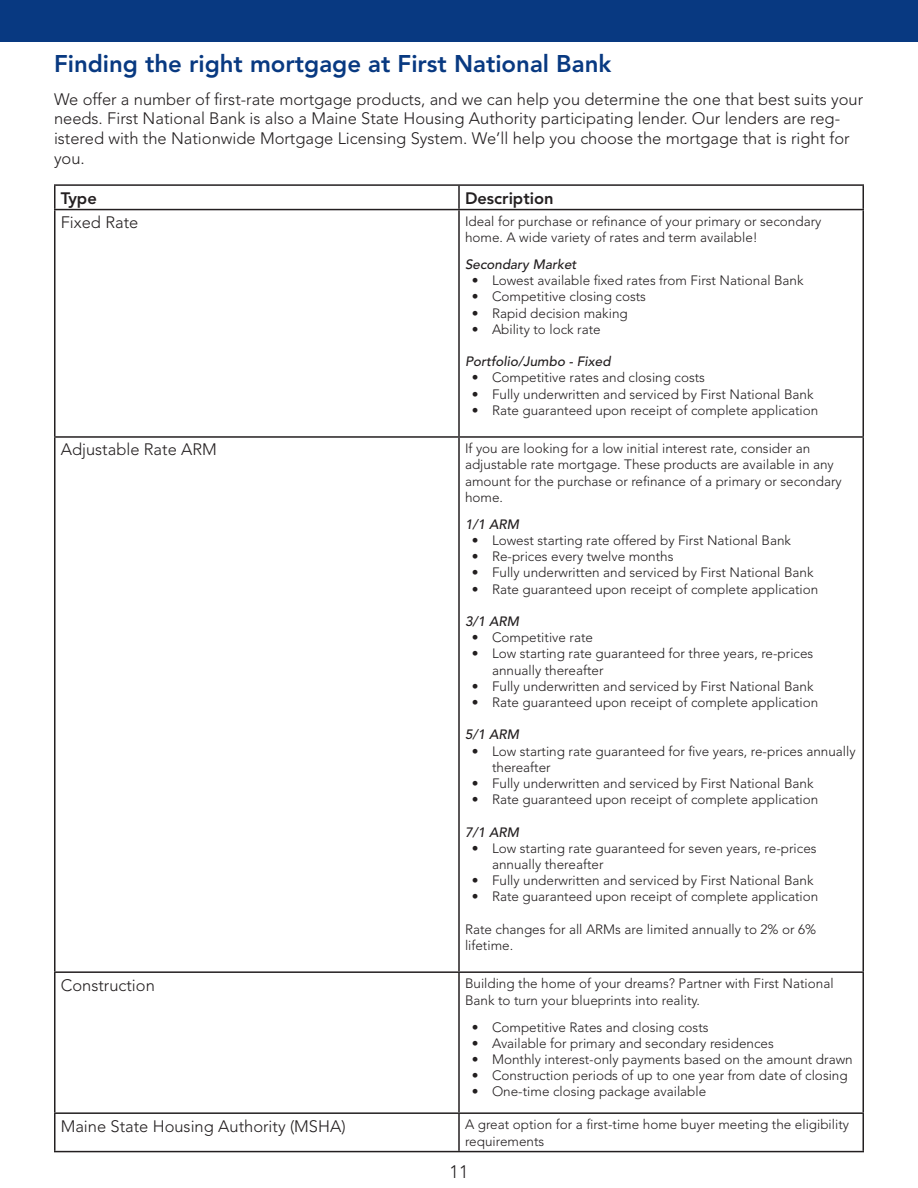
<style>
.page{position:relative;width:918px;height:1188px;background:#fff}
.page>*{position:absolute;margin:0;border:0;box-sizing:border-box;transform-origin:0 0}
.t1{font:800 24px "Avenir LT Std";color:#083981}
.t2{font:300 18px "Avenir LT Std";color:#231f20}
.t3{font:300 16.5px/19.8px "Avenir LT Std";color:#231f20}
.t4{font:800 16.5px "Avenir LT Std";color:#231f20}
.t5{font:300 13.5px/16.2px "Avenir LT Std";color:#231f20}
.t6{font:italic 500 13.5px "Avenir LT Std";color:#231f20}
</style>
<div class="page">
<div style="left:0;top:0;width:918px;height:41px;background:#083981"></div>
<hr style="left:54px;top:184px;width:405px;height:2px;background:#231f20">
<hr style="left:54px;top:186px;width:2px;height:23px;background:#231f20">
<hr style="left:459px;top:184px;width:405px;height:2px;background:#231f20">
<hr style="left:458px;top:186px;width:2px;height:23px;background:#231f20">
<hr style="left:862px;top:186px;width:2px;height:23px;background:#231f20">
<hr style="left:54px;top:209px;width:405px;height:1px;background:#231f20">
<hr style="left:54px;top:210px;width:2px;height:226px;background:#231f20">
<hr style="left:459px;top:209px;width:405px;height:1px;background:#231f20">
<hr style="left:458px;top:210px;width:2px;height:226px;background:#231f20">
<hr style="left:862px;top:210px;width:2px;height:226px;background:#231f20">
<hr style="left:54px;top:436px;width:405px;height:2px;background:#231f20">
<hr style="left:54px;top:438px;width:2px;height:533px;background:#231f20">
<hr style="left:459px;top:436px;width:405px;height:2px;background:#231f20">
<hr style="left:458px;top:438px;width:2px;height:533px;background:#231f20">
<hr style="left:862px;top:438px;width:2px;height:533px;background:#231f20">
<hr style="left:54px;top:971px;width:405px;height:2px;background:#231f20">
<hr style="left:54px;top:973px;width:2px;height:139px;background:#231f20">
<hr style="left:459px;top:971px;width:405px;height:2px;background:#231f20">
<hr style="left:458px;top:973px;width:2px;height:139px;background:#231f20">
<hr style="left:862px;top:973px;width:2px;height:139px;background:#231f20">
<hr style="left:54px;top:1112px;width:405px;height:2px;background:#231f20">
<hr style="left:54px;top:1114px;width:2px;height:37px;background:#231f20">
<hr style="left:459px;top:1112px;width:405px;height:2px;background:#231f20">
<hr style="left:458px;top:1114px;width:2px;height:37px;background:#231f20">
<hr style="left:862px;top:1114px;width:2px;height:37px;background:#231f20">
<hr style="left:54px;top:1151px;width:405px;height:1px;background:#231f20">
<hr style="left:459px;top:1151px;width:405px;height:1px;background:#231f20">
<h1 class="t1" style="left:54px;top:50px;width:559px">Finding the right mortgage at First National Bank</h1>
<p class="t3" style="left:54px;top:89px;width:811px">We offer a number of first-rate mortgage products, and we can help you determine the one that best suits your needs. First National Bank is also a Maine State Housing Authority participating lender. Our lenders are reg&shy;istered with the Nationwide Mortgage Licensing System. We’ll help you choose the mortgage that is right for you.</p>
<p class="t4" style="left:61px;top:188px;width:38px">Type</p>
<p class="t4" style="left:465px;top:188px;width:90px">Description</p>
<p class="t3" style="left:61px;top:213px;width:79px">Fixed Rate</p>
<p class="t5" style="left:465px;top:213px;width:358px">Ideal for purchase or refinance of your primary or secondary home. A wide variety of rates and term available!</p>
<p class="t6" style="left:465px;top:256px;width:113px">Secondary Market</p>
<p class="t5" style="left:472px;top:272px;width:333px">• Lowest available fixed rates from First National Bank</p>
<p class="t5" style="left:472px;top:289px;width:176px">• Competitive closing costs</p>
<p class="t5" style="left:472px;top:305px;width:158px">• Rapid decision making</p>
<p class="t5" style="left:472px;top:321px;width:131px">• Ability to lock rate</p>
<p class="t6" style="left:465px;top:354px;width:147px">Portfolio/Jumbo - Fixed</p>
<p class="t5" style="left:472px;top:370px;width:235px">• Competitive rates and closing costs</p>
<p class="t5" style="left:472px;top:386px;width:343px">• Fully underwritten and serviced by First National Bank</p>
<p class="t5" style="left:472px;top:402px;width:348px">• Rate guaranteed upon receipt of complete application</p>
<p class="t3" style="left:61px;top:440px;width:158px">Adjustable Rate ARM</p>
<p class="t5" style="left:465px;top:440px;width:378px">If you are looking for a low initial interest rate, consider an adjustable rate mortgage. These products are available in any amount for the purchase or refinance of a primary or secondary home.</p>
<p class="t6" style="left:465px;top:516px;width:56px">1/1 ARM</p>
<p class="t5" style="left:472px;top:532px;width:321px">• Lowest starting rate offered by First National Bank</p>
<p class="t5" style="left:472px;top:548px;width:203px">• Re-prices every twelve months</p>
<p class="t5" style="left:472px;top:565px;width:343px">• Fully underwritten and serviced by First National Bank</p>
<p class="t5" style="left:472px;top:581px;width:348px">• Rate guaranteed upon receipt of complete application</p>
<p class="t6" style="left:465px;top:614px;width:56px">3/1 ARM</p>
<p class="t5" style="left:472px;top:629px;width:123px">• Competitive rate</p>
<p class="t5" style="left:492px;top:646px;width:323px;text-indent:-20px">• Low starting rate guaranteed for three years, re-prices annually thereafter</p>
<p class="t5" style="left:472px;top:678px;width:343px">• Fully underwritten and serviced by First National Bank</p>
<p class="t5" style="left:472px;top:694px;width:348px">• Rate guaranteed upon receipt of complete application</p>
<p class="t6" style="left:465px;top:727px;width:56px">5/1 ARM</p>
<p class="t5" style="left:492px;top:743px;width:365px;text-indent:-20px">• Low starting rate guaranteed for five years, re-prices annually thereafter</p>
<p class="t5" style="left:472px;top:775px;width:343px">• Fully underwritten and serviced by First National Bank</p>
<p class="t5" style="left:472px;top:791px;width:348px">• Rate guaranteed upon receipt of complete application</p>
<p class="t6" style="left:465px;top:824px;width:56px">7/1 ARM</p>
<p class="t5" style="left:492px;top:840px;width:326px;text-indent:-20px">• Low starting rate guaranteed for seven years, re-prices annually thereafter</p>
<p class="t5" style="left:472px;top:872px;width:343px">• Fully underwritten and serviced by First National Bank</p>
<p class="t5" style="left:472px;top:889px;width:348px">• Rate guaranteed upon receipt of complete application</p>
<p class="t5" style="left:465px;top:921px;width:353px">Rate changes for all ARMs are limited annually to 2% or 6% lifetime.</p>
<p class="t3" style="left:61px;top:975px;width:96px">Construction</p>
<p class="t5" style="left:465px;top:976px;width:370px">Building the home of your dreams? Partner with First National<br>Bank to turn your blueprints into reality.</p>
<p class="t5" style="left:472px;top:1019px;width:238px">• Competitive Rates and closing costs</p>
<p class="t5" style="left:472px;top:1035px;width:304px">• Available for primary and secondary residences</p>
<p class="t5" style="left:472px;top:1051px;width:382px">• Monthly interest-only payments based on the amount drawn</p>
<p class="t5" style="left:472px;top:1067px;width:378px">• Construction periods of up to one year from date of closing</p>
<p class="t5" style="left:472px;top:1084px;width:236px">• One-time closing package available</p>
<p class="t3" style="left:61px;top:1116px;width:286px">Maine State Housing Authority (MSHA)</p>
<p class="t5" style="left:465px;top:1117px;width:386px">A great option for a first-time home buyer meeting the eligibility requirements</p>
<h2 class="t2" style="left:450px;top:1161px;width:20px">11</h2>
</div>
